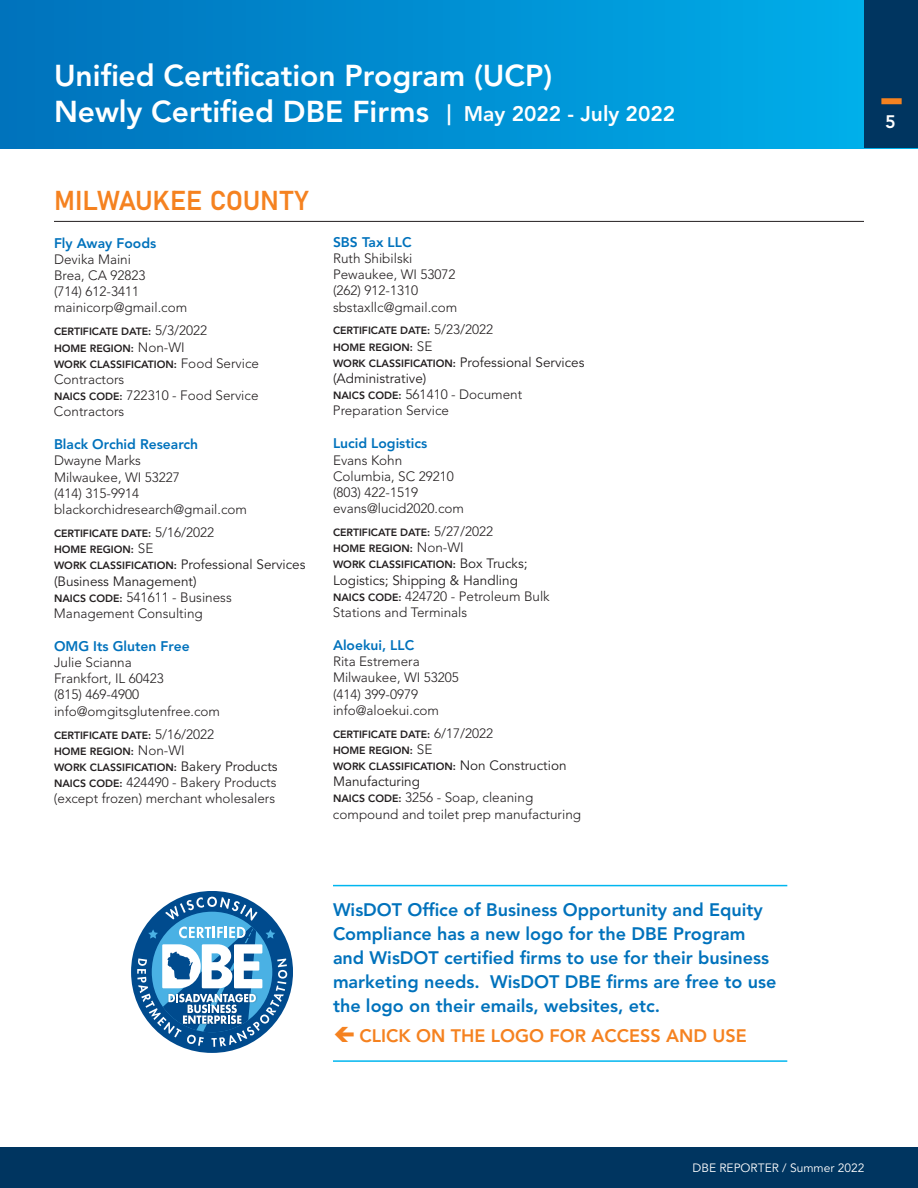
<style>
.page{position:relative;width:918px;height:1188px;background:#fff}
.page>*{position:absolute;margin:0;border:0;box-sizing:border-box;transform-origin:0 0}
.t1{font:800 30px/36px "Avenir LT Std";color:#fff}
.t2{font:27px "Bahnschrift";letter-spacing:-.01em;color:#f58220}
.t3{font:800 18px/24px "Avenir LT Std";color:#0072bc}
.t4{font:800 18px "Avenir LT Std";color:#f58220}
.t5{font:800 18px "Avenir LT Std";color:#fff}
.t6{font:800 13.8px "Avenir LT Std";color:#0072bc}
.t7{font:300 13.5px/16.2px "Avenir LT Std";color:#231f20}
.t8{font:13.5px/16.2px "Avenir LT Std";color:#231f20}
.t9{font:12px "Avenir LT Std";color:#fff}
.t10{font:800 10.5px/16.2px "Avenir LT Std";color:#231f20}
.s1{font-size:21px}
.s2{font-weight:300;font-size:13.5px}
.s3{font-weight:800;font-size:10.5px}
.s4{font-weight:300}
.s5{font-weight:400;font-size:13.5px}
.s6{font-weight:400}
</style>
<div class="page">
<div style="left:0;top:0;width:918px;height:148px;background:linear-gradient(to right,#0071bb,#00b1ec)"></div>
<div style="left:864px;top:0;width:54px;height:148px;background:#003560"></div>
<div style="left:0;top:1148px;width:918px;height:40px;background:#003560"></div>
<div style="left:881px;top:98px;width:21px;height:6px;background:#f58220"></div>
<hr style="left:54px;top:221px;width:810px;height:1px;background:#231f20">
<svg style="left:131px;top:891px;width:162px;height:162px"></svg>
<hr style="left:333px;top:885px;width:454px;height:1px;background:#00b6ef">
<hr style="left:333px;top:1060px;width:454px;height:2px;background:#00b6ef">
<h1 class="t1" style="left:54px;top:57px;width:623px">Unified Certification Program (UCP)<br>Newly Certified DBE Firms <span class="s1">| May 2022 - July 2022</span></h1>
<h2 class="t2" style="left:54px;top:180px;width:256px">MILWAUKEE COUNTY</h2>
<p class="t6" style="left:54px;top:235px;width:104px">Fly Away Foods</p>
<p class="t7" style="left:54px;top:251px;width:135px">Devika Maini<br>Brea, CA 92823<br>(714) 612-3411 mainicorp@gmail.com</p>
<p class="t10" style="left:54px;top:324px;width:207px">CERTIFICATE DATE: <span class="s2">5/3/2022<br></span>HOME REGION: <span class="s2">Non-WI<br></span>WORK CLASSIFICATION: <span class="s2">Food Service</span></p>
<p class="t7" style="left:54px;top:371px;width:206px">Contractors<br><span class="s3">NAICS CODE:</span> 722310 - Food Service<br>Contractors</p>
<p class="t6" style="left:54px;top:436px;width:146px">Black Orchid Research</p>
<p class="t7" style="left:54px;top:453px;width:195px">Dwayne Marks<br>Milwaukee, WI 53227<br>(414) 315-9914 blackorchidresearch@gmail.com</p>
<p class="t10" style="left:54px;top:525px;width:162px">CERTIFICATE DATE: <span class="s2">5/16/2022<br></span>HOME REGION: <span class="s2">SE</span></p>
<p class="t8" style="left:54px;top:557px;width:253px"><span class="s3">WORK CLASSIFICATION:</span> Professional Services (Business Management)<br><span class="s3">NAICS CODE:</span> <span class="s4">541611 - Business<br>Management Consulting</span></p>
<p class="t6" style="left:54px;top:638px;width:137px">OMG Its Gluten Free</p>
<p class="t7" style="left:54px;top:654px;width:168px">Julie Scianna<br>Frankfort, IL 60423<br>(815) 469-4900 info@omgitsglutenfree.com</p>
<p class="t10" style="left:54px;top:727px;width:225px">CERTIFICATE DATE: <span class="s2">5/16/2022<br></span>HOME REGION: <span class="s2">Non-WI<br></span>WORK CLASSIFICATION: <span class="s5">Bakery Products</span></p>
<p class="t7" style="left:54px;top:774px;width:224px"><span class="s3">NAICS CODE:</span> 424490 - Bakery Products (except frozen) merchant wholesalers</p>
<p class="t6" style="left:333px;top:234px;width:80px">SBS Tax LLC</p>
<p class="t7" style="left:333px;top:250px;width:126px">Ruth Shibilski<br>Pewaukee, WI 53072 (262) 912-1310 sbstaxllc@gmail.com</p>
<p class="t10" style="left:333px;top:323px;width:162px">CERTIFICATE DATE: <span class="s2">5/23/2022<br></span>HOME REGION: <span class="s2">SE</span></p>
<p class="t8" style="left:333px;top:355px;width:253px"><span class="s3">WORK CLASSIFICATION:</span> Professional Services (Administrative)<br><span class="s3">NAICS CODE:</span> <span class="s4">561410 - Document<br>Preparation Service</span></p>
<p class="t6" style="left:333px;top:435px;width:96px">Lucid Logistics</p>
<p class="t7" style="left:333px;top:452px;width:133px">Evans Kohn<br>Columbia, SC 29210 (803) 422-1519 evans@lucid2020.com</p>
<p class="t10" style="left:333px;top:524px;width:196px">CERTIFICATE DATE: <span class="s2">5/27/2022<br></span>HOME REGION: <span class="s2">Non-WI<br></span>WORK CLASSIFICATION: <span class="s5">Box Trucks;</span></p>
<p class="t7" style="left:333px;top:572px;width:218px"><span class="s6">Logistics; Shipping &amp; Handling<br></span><span class="s3">NAICS CODE:</span> 424720 - Petroleum Bulk<br>Stations and Terminals</p>
<p class="t6" style="left:333px;top:637px;width:83px">Aloekui, LLC</p>
<p class="t7" style="left:333px;top:653px;width:127px">Rita Estremera<br>Milwaukee, WI 53205 (414) 399-0979 info@aloekui.com</p>
<p class="t10" style="left:333px;top:726px;width:235px">CERTIFICATE DATE: <span class="s2">6/17/2022<br></span>HOME REGION: <span class="s2">SE<br></span>WORK CLASSIFICATION: <span class="s5">Non Construction</span></p>
<p class="t7" style="left:333px;top:774px;width:250px"><span class="s6">Manufacturing<br></span><span class="s3">NAICS CODE:</span> 3256 - Soap, cleaning compound and toilet prep manufacturing</p>
<h3 class="t3" style="left:333px;top:898px;width:445px">WisDOT Office of Business Opportunity and Equity Compliance has a new logo for the DBE Program and WisDOT certified firms to use for their business marketing needs. WisDOT DBE firms are free to use the logo on their emails, websites, etc.</h3>
<h3 class="t4" style="left:360px;top:1025px;width:389px">CLICK ON THE LOGO FOR ACCESS AND USE</h3>
<h3 class="t5" style="left:885px;top:111px;width:12px">5</h3>
<p class="t9" style="left:693px;top:1161px;width:173px">DBE REPORTER / Summer 2022</p>
</div>
